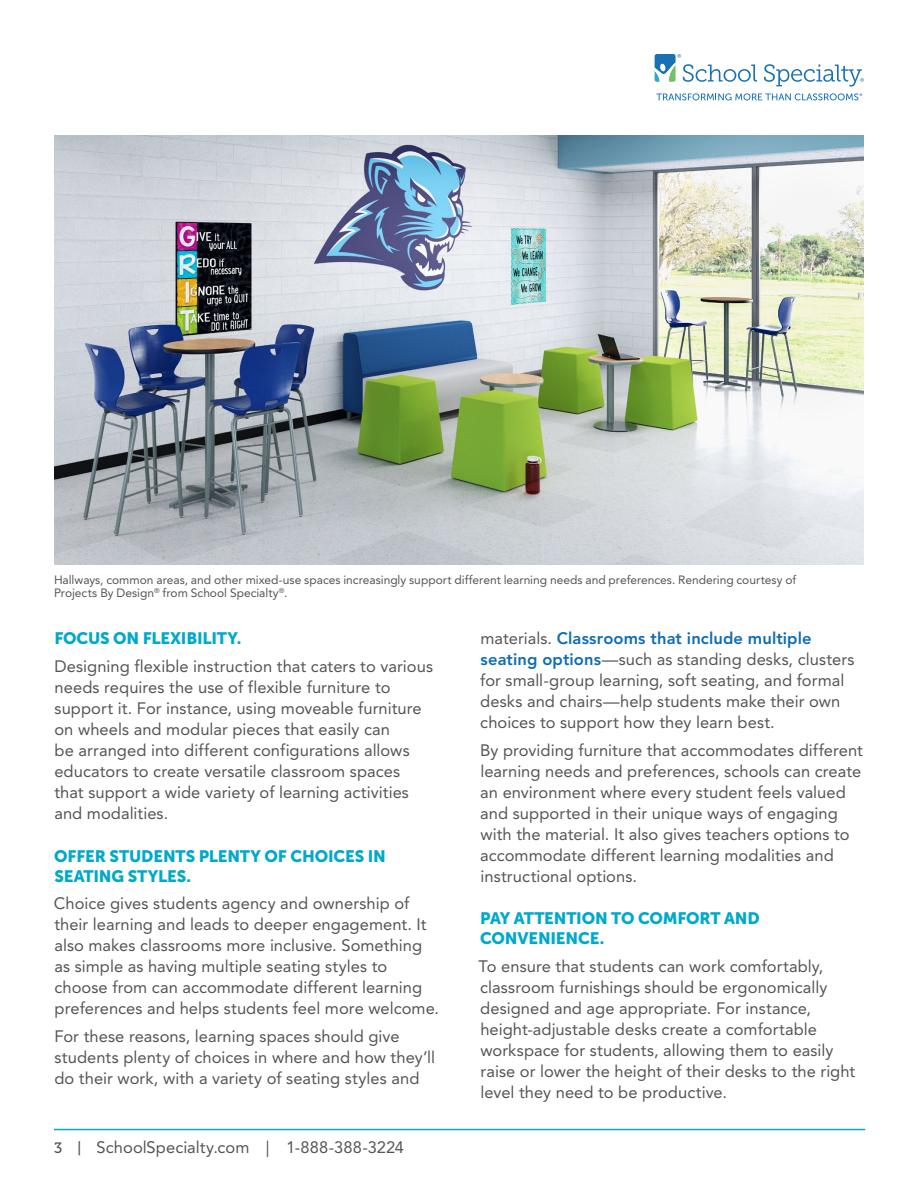
<style>
.page{position:relative;width:918px;height:1188px;background:#fff}
.page>*{position:absolute;margin:0;border:0;box-sizing:border-box;transform-origin:0 0}
.t1{font:16.5px/21px "Avenir LT Std";letter-spacing:.005em;color:#555}
.t2{font:16.5px/19.8px "Museo Sans 900";letter-spacing:-.015em;color:#00a9cc}
.t3{font:12px/13.5px "Avenir LT Std";color:#555}
.s1{font-family:"Museo 500";font-size:15px}
.s2{font-weight:800;color:#0f6cb6}
</style>
<div class="page">
<hr style="left:54px;top:1129px;width:811px;height:1px;background:#00a9cc">
<svg style="left:764px;top:64px;width:100px;height:23px"></svg>
<svg style="left:655px;top:54px;width:102px;height:28px"></svg>
<svg style="left:656px;top:93px;width:206px;height:7px"></svg>
<img style="left:54px;top:135px;width:810px;height:430px">
<p class="t3" style="left:54px;top:573px;width:744px">Hallways, common areas, and other mixed-use spaces increasingly support different learning needs and preferences. Rendering courtesy of<br>Projects By Design<sup>®</sup> from School Specialty<sup>®</sup>.</p>
<p class="t2" style="left:54px;top:628px;width:189px">FOCUS ON FLEXIBILITY.</p>
<p class="t1" style="left:54px;top:656px;width:380px">Designing flexible instruction that caters to various needs requires the use of flexible furniture to support it. For instance, using moveable furniture on wheels and modular pieces that easily can<br>be arranged into different configurations allows educators to create versatile classroom spaces that support a wide variety of learning activities and modalities.</p>
<p class="t2" style="left:54px;top:846px;width:333px">OFFER STUDENTS PLENTY OF CHOICES IN<br>SEATING STYLES.</p>
<p class="t1" style="left:54px;top:893px;width:387px">Choice gives students agency and ownership of their learning and leads to deeper engagement. It also makes classrooms more inclusive. Something as simple as having multiple seating styles to choose from can accommodate different learning preferences and helps students feel more welcome.</p>
<p class="t1" style="left:54px;top:1026px;width:382px">For these reasons, learning spaces should give students plenty of choices in where and how they’ll do their work, with a variety of seating styles and</p>
<p class="t1" style="left:54px;top:1137px;width:352px"><span class="s1">3 |</span> SchoolSpecialty.com | 1-888-388-3224</p>
<p class="t1" style="left:480px;top:628px;width:376px">materials. <span class="s2">Classrooms that include multiple seating options</span>—such as standing desks, clusters for small-group learning, soft seating, and formal desks and chairs—help students make their own choices to support how they learn best.</p>
<p class="t1" style="left:480px;top:740px;width:384px">By providing furniture that accommodates different learning needs and preferences, schools can create an environment where every student feels valued and supported in their unique ways of engaging with the material. It also gives teachers options to accommodate different learning modalities and instructional options.</p>
<p class="t2" style="left:480px;top:909px;width:281px">PAY ATTENTION TO COMFORT AND<br>CONVENIENCE.</p>
<p class="t1" style="left:479px;top:956px;width:378px">To ensure that students can work comfortably, classroom furnishings should be ergonomically designed and age appropriate. For instance, height-adjustable desks create a comfortable workspace for students, allowing them to easily raise or lower the height of their desks to the right level they need to be productive.</p>
</div>
